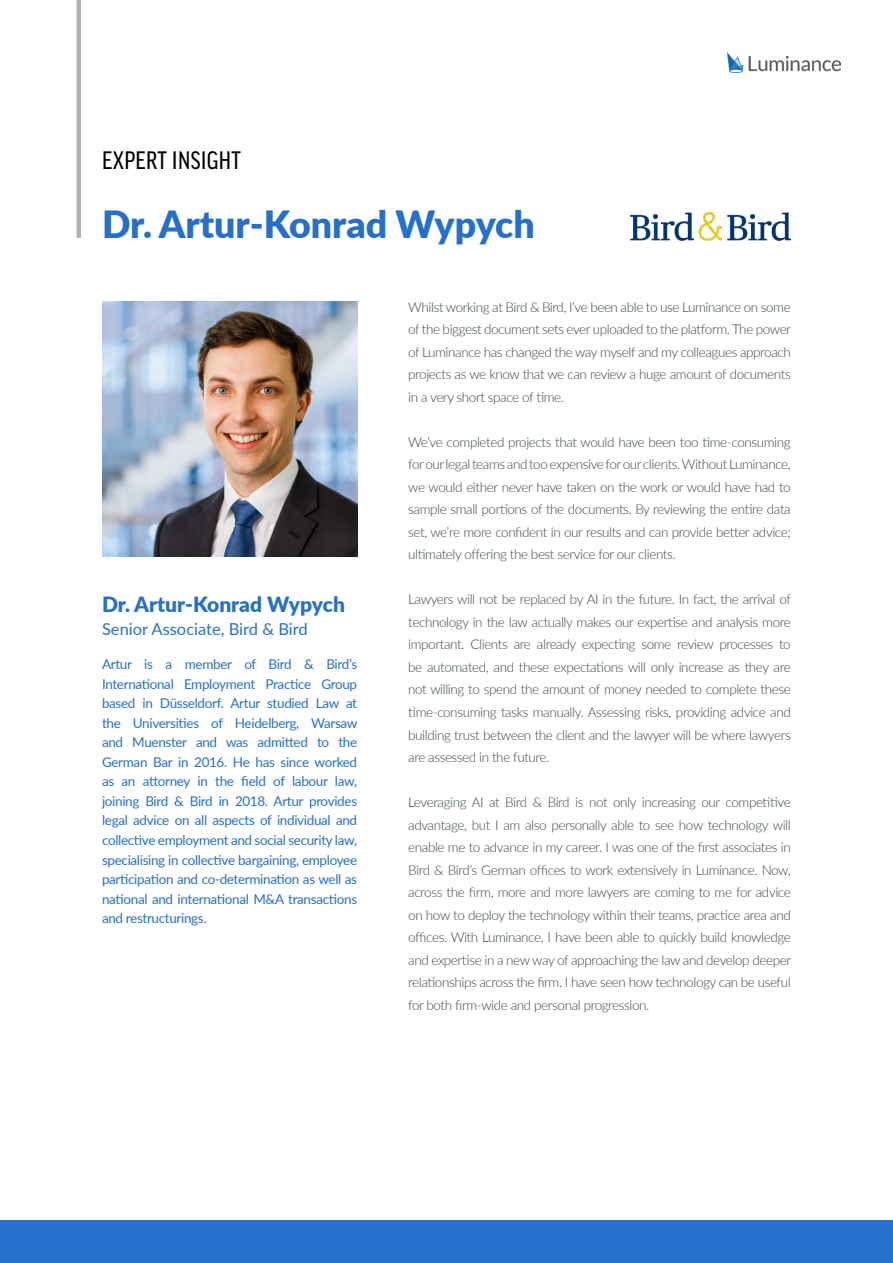
<style>
.page{position:relative;width:893px;height:1263px;background:#fff}
.page>*{position:absolute;margin:0;border:0;box-sizing:border-box;transform-origin:0 0}
.t1{font:900 37.5px "Lato";color:#2770c9}
.t2{font:condensed 27px "Good Headline Pro";letter-spacing:.01em;color:#000}
.t3{font:900 21px "Lato";color:#2770c9}
.t4{font:16.5px "Lato";color:#2770c9}
.t5{font:300 13.5px/22.5px "Lato";letter-spacing:-.03em;color:#3a4445;text-align:justify}
.t6{font:13.5px/19.5px "Lato";letter-spacing:-.025em;color:#2770c9;text-align:justify}
</style>
<div class="page">
<img style="left:630px;top:212px;width:161px;height:29px">
<img style="left:727px;top:52px;width:113px;height:21px">
<hr style="left:77px;top:0;width:4px;height:238px;background:#b3b2b2">
<img style="left:102px;top:301px;width:255px;height:255px">
<div style="left:0;top:1220px;width:893px;height:43px;background:#2770c9"></div>
<p class="t2" style="left:102px;top:146px;width:140px">EXPERT INSIGHT</p>
<p class="t1" style="left:102px;top:196px;width:434px">Dr. Artur-Konrad Wypych</p>
<p class="t3" style="left:102px;top:589px;width:245px">Dr. Artur-Konrad Wypych</p>
<p class="t4" style="left:102px;top:617px;width:207px">Senior Associate, Bird &amp; Bird</p>
<p class="t6" style="left:102px;top:654px;width:257px">Artur is a member of Bird &amp; Bird’s International Employment Practice Group based in Düsseldorf. Artur studied Law at the Universities of Heidelberg, Warsaw and Muenster and was admitted to the German Bar in 2016. He has since worked as an attorney in the field of labour law, joining Bird &amp; Bird in 2018. Artur provides legal advice on all aspects of individual and collective employment and social security law, specialising in collective bargaining, employee participation and co-determination as well as national and international M&amp;A transactions and restructurings.</p>
<p class="t5" style="left:408px;top:295px;width:384px">Whilst working at Bird &amp; Bird, I’ve been able to use Luminance on some of the biggest document sets ever uploaded to the platform. The power of Luminance has changed the way myself and my colleagues approach projects as we know that we can review a huge amount of documents in a very short space of time.</p>
<p class="t5" style="left:408px;top:430px;width:384px">We’ve completed projects that would have been too time-consuming for our legal teams and too expensive for our clients. Without Luminance, we would either never have taken on the work or would have had to sample small portions of the documents. By reviewing the entire data set, we’re more confident in our results and can provide better advice; ultimately offering the best service for our clients.</p>
<p class="t5" style="left:408px;top:588px;width:384px">Lawyers will not be replaced by AI in the future. In fact, the arrival of technology in the law actually makes our expertise and analysis more important. Clients are already expecting some review processes to be automated, and these expectations will only increase as they are not willing to spend the amount of money needed to complete these time-consuming tasks manually. Assessing risks, providing advice and building trust between the client and the lawyer will be where lawyers are assessed in the future.</p>
<p class="t5" style="left:408px;top:790px;width:384px">Leveraging AI at Bird &amp; Bird is not only increasing our competitive advantage, but I am also personally able to see how technology will enable me to advance in my career. I was one of the first associates in Bird &amp; Bird’s German offices to work extensively in Luminance. Now, across the firm, more and more lawyers are coming to me for advice on how to deploy the technology within their teams, practice area and offices. With Luminance, I have been able to quickly build knowledge and expertise in a new way of approaching the law and develop deeper relationships across the firm. I have seen how technology can be useful for both firm-wide and personal progression.</p>
</div>
